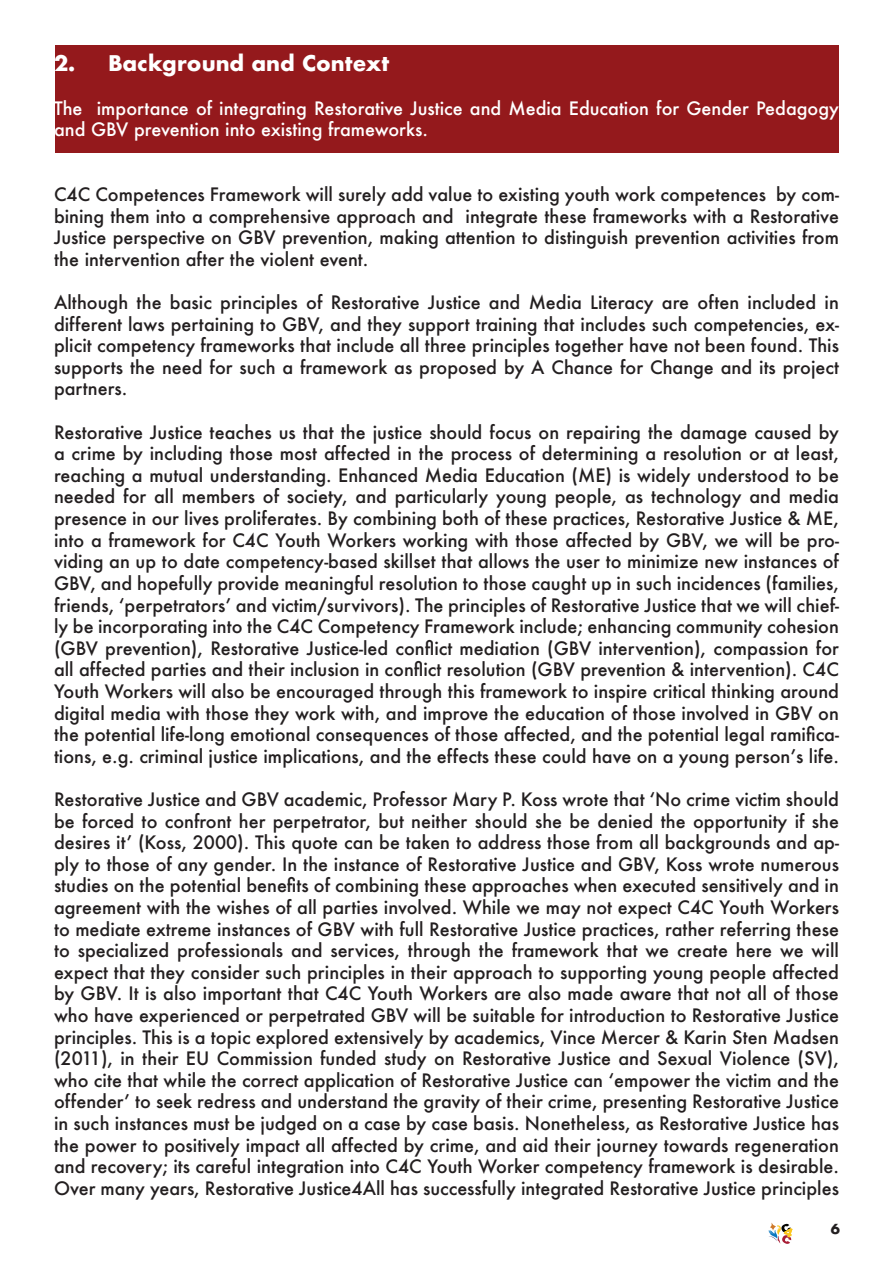
<style>
.page{position:relative;width:893px;height:1263px;background:#fff}
.page>*{position:absolute;margin:0;border:0;box-sizing:border-box;transform-origin:0 0}
.t1{font:700 21px "Futura";color:#fff}
.t2{font:500 18px/21.6px "Futura";color:#231f20;text-align:justify}
.t3{font:500 18px/21.6px "Futura";color:#fff}
.t4{font:700 13.5px "Futura";color:#231f20}
</style>
<div class="page">
<svg style="left:768px;top:1222px;width:24px;height:22px"></svg>
<div style="left:56px;top:46px;width:783px;height:107px;background:#94191c"></div>
<p class="t1" style="left:54px;top:48px;width:337px">2. Background and Context</p>
<p class="t3" style="left:54px;top:97px;width:786px">The importance of integrating Restorative Justice and Media Education for Gender Pedagogy and GBV prevention into existing frameworks.</p>
<p class="t2" style="left:54px;top:183px;width:786px">C4C Competences Framework will surely add value to existing youth work competences by com&shy;bining them into a comprehensive approach and integrate these frameworks with a Restorative Justice perspective on GBV prevention, making attention to distinguish prevention activities from the intervention after the violent event.</p>
<p class="t2" style="left:54px;top:291px;width:786px">Although the basic principles of Restorative Justice and Media Literacy are often included in different laws pertaining to GBV, and they support training that includes such competencies, ex&shy;plicit competency frameworks that include all three principles together have not been found. This supports the need for such a framework as proposed by A Chance for Change and its project partners.</p>
<p class="t2" style="left:54px;top:421px;width:786px">Restorative Justice teaches us that the justice should focus on repairing the damage caused by a crime by including those most affected in the process of determining a resolution or at least, reaching a mutual understanding. Enhanced Media Education (ME) is widely understood to be needed for all members of society, and particularly young people, as technology and media presence in our lives proliferates. By combining both of these practices, Restorative Justice &amp; ME, into a framework for C4C Youth Workers working with those affected by GBV, we will be pro&shy;viding an up to date competency-based skillset that allows the user to minimize new instances of GBV, and hopefully provide meaningful resolution to those caught up in such incidences (families, friends, ‘perpetrators’ and victim/survivors). The principles of Restorative Justice that we will chief&shy;ly be incorporating into the C4C Competency Framework include; enhancing community cohesion (GBV prevention), Restorative Justice-led conflict mediation (GBV intervention), compassion for all affected parties and their inclusion in conflict resolution (GBV prevention &amp; intervention). C4C Youth Workers will also be encouraged through this framework to inspire critical thinking around digital media with those they work with, and improve the education of those involved in GBV on the potential life-long emotional consequences of those affected, and the potential legal ramifica&shy;tions, e.g. criminal justice implications, and the effects these could have on a young person’s life.</p>
<p class="t2" style="left:54px;top:788px;width:786px">Restorative Justice and GBV academic, Professor Mary P. Koss wrote that ‘No crime victim should be forced to confront her perpetrator, but neither should she be denied the opportunity if she desires it’ (Koss, 2000). This quote can be taken to address those from all backgrounds and ap&shy;ply to those of any gender. In the instance of Restorative Justice and GBV, Koss wrote numerous studies on the potential benefits of combining these approaches when executed sensitively and in agreement with the wishes of all parties involved. While we may not expect C4C Youth Workers to mediate extreme instances of GBV with full Restorative Justice practices, rather referring these to specialized professionals and services, through the framework that we create here we will expect that they consider such principles in their approach to supporting young people affected by GBV. It is also important that C4C Youth Workers are also made aware that not all of those who have experienced or perpetrated GBV will be suitable for introduction to Restorative Justice principles. This is a topic explored extensively by academics, Vince Mercer &amp; Karin Sten Madsen (2011), in their EU Commission funded study on Restorative Justice and Sexual Violence (SV), who cite that while the correct application of Restorative Justice can ‘empower the victim and the offender’ to seek redress and understand the gravity of their crime, presenting Restorative Justice in such instances must be judged on a case by case basis. Nonetheless, as Restorative Justice has the power to positively impact all affected by crime, and aid their journey towards regeneration and recovery; its careful integration into C4C Youth Worker competency framework is desirable.<br>Over many years, Restorative Justice4All has successfully integrated Restorative Justice principles</p>
<p class="t4" style="left:831px;top:1219px;width:11px">6</p>
</div>
